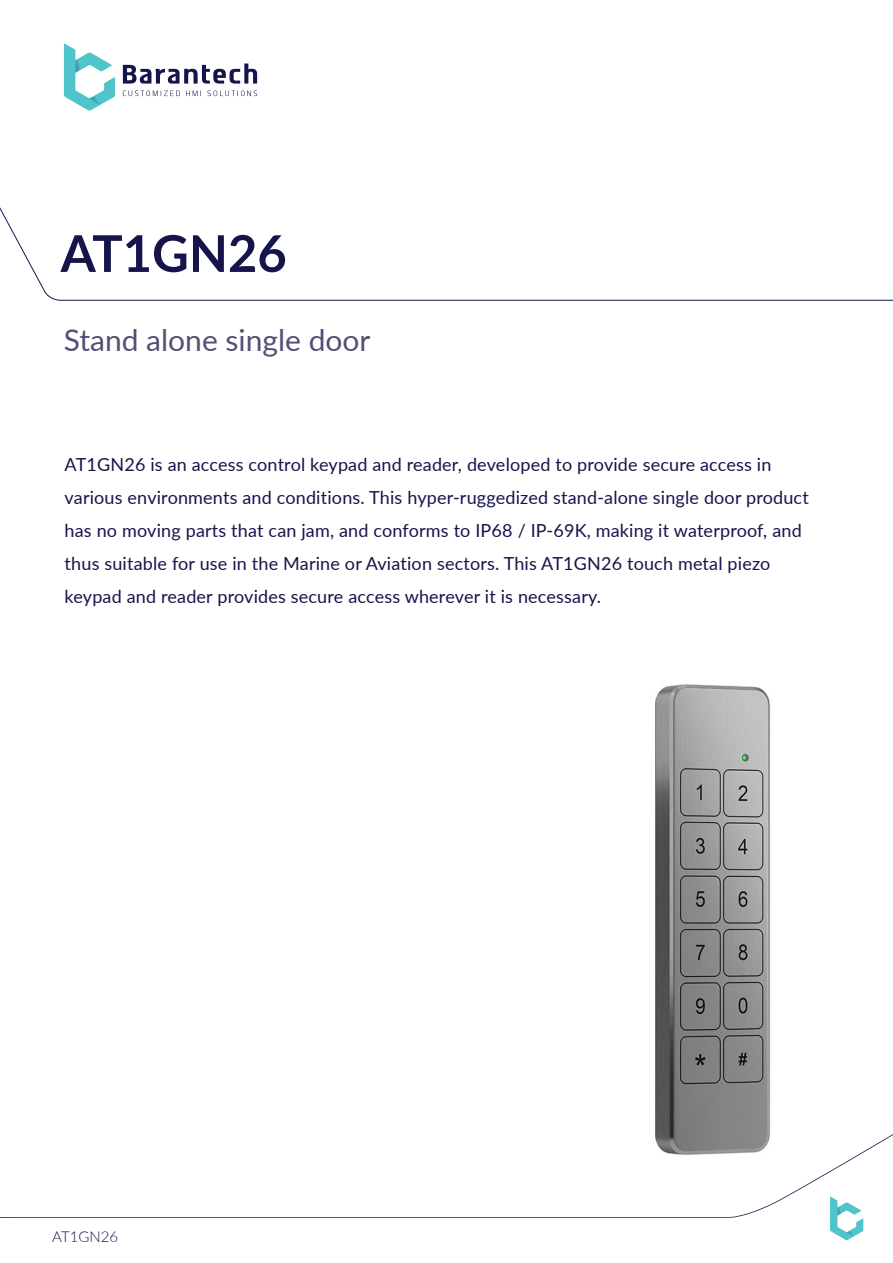
<style>
.page{position:relative;width:893px;height:1263px;background:#fff}
.page>*{position:absolute;margin:0;border:0;box-sizing:border-box;transform-origin:0 0}
.t1{font:700 50.7px "Lato";color:#16154b}
.t2{font:30px "Lato";color:#534f75}
.t3{font:18px/33px "Lato";letter-spacing:.01em;color:#16154b}
.t4{font:300 15px "Lato";color:#16154b}
</style>
<div class="page">
<img style="left:655px;top:684px;width:116px;height:433px">
<svg style="left:0;top:1117px;width:893px;height:124px"></svg>
<svg style="left:830px;top:1196px;width:33px;height:44px"></svg>
<svg style="left:0;top:43px;width:893px;height:258px"></svg>
<h1 class="t1" style="left:61px;top:216px;width:228px">AT1GN26</h1>
<h2 class="t2" style="left:64px;top:319px;width:308px">Stand alone single door</h2>
<p class="t3" style="left:65px;top:447px;width:746px">AT1GN26 is an access control keypad and reader, developed to provide secure access in various environments and conditions. This hyper-ruggedized stand-alone single door product has no moving parts that can jam, and conforms to IP68 IP/ -69K, making it waterproof, and thus suitable for use in the Marine or Aviation sectors. This AT1GN26 touch metal piezo keypad and reader provides secure access wherever it is necessary.</p>
<p class="t4" style="left:52px;top:1226px;width:67px">AT1GN26</p>
</div>
